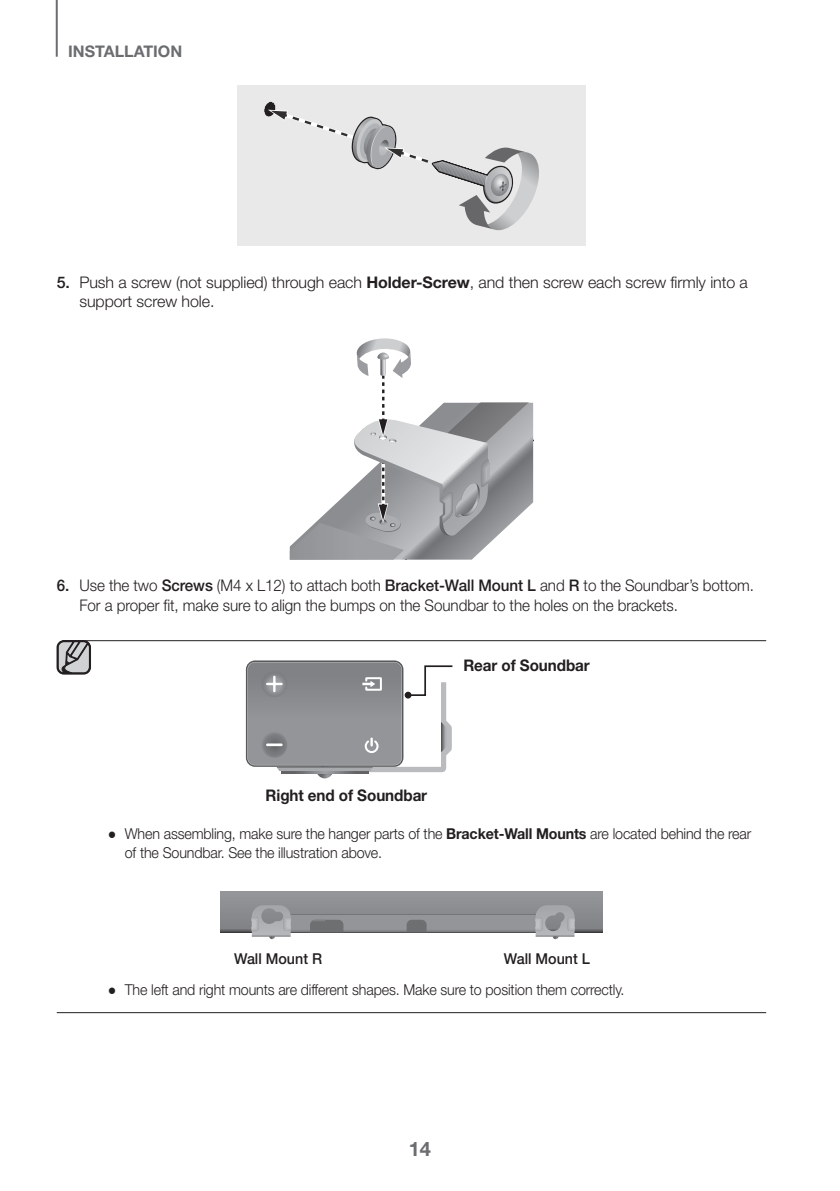
<style>
.page{position:relative;width:840px;height:1191px;background:#fff}
.page>*{position:absolute;margin:0;border:0;box-sizing:border-box;transform-origin:0 0}
.t1{font:700 20px "Helvetica Neue cp";color:#6c6d70}
.t2{font:300 16px/20px "Helvetica Neue cp";letter-spacing:-.005em;color:#231f20;scale:.95 1}
.t3{font:300 16px/19.2px "Helvetica Neue cp";letter-spacing:-.005em;color:#231f20}
.t4{font:700 16px "Helvetica Neue cp";letter-spacing:-.005em;color:#231f20;scale:.95 1}
.t5{font:700 16px "Helvetica Neue cp";color:#6c6d70}
.t6{font:300 15px/19px "Helvetica Neue cp";letter-spacing:-.01em;color:#231f20;scale:.95 1}
.t7{font:500 15px "Helvetica Neue cp";color:#231f20;scale:.95 1}
.s1{font-weight:500}
.s2{font-weight:700}
.s3{font-family:"Arial";font-weight:400}
</style>
<div class="page">
<hr style="left:56px;top:0;width:2px;height:57px;background:#6c6d70">
<hr style="left:62px;top:640px;width:703px;height:1px;background:#231f20">
<hr style="left:57px;top:1012px;width:708px;height:1px;background:#231f20">
<div style="left:237px;top:85px;width:348px;height:161px;background:#e9e9e9"></div>
<svg style="left:264px;top:102px;width:275px;height:129px"></svg>
<svg style="left:289px;top:338px;width:244px;height:221px"></svg>
<svg style="left:56px;top:640px;width:35px;height:35px"></svg>
<svg style="left:246px;top:660px;width:207px;height:118px"></svg>
<svg style="left:404px;top:691px;width:7px;height:7px"></svg>
<div style="left:221px;top:892px;width:380px;height:40px;background:linear-gradient(to bottom,#97999c,#7a7c7f)"></div>
<svg style="left:252px;top:905px;width:322px;height:34px;background:#9fa1a3"></svg>
<p class="t5" style="left:68px;top:42px;width:116px">INSTALLATION</p>
<p class="t3" style="left:79px;top:272px;width:669px;text-indent:-23px"><span class="s1">5.</span> Push a screw (not supplied) through each <span class="s2">Holder-Screw</span>, and then screw each screw firmly into a support screw hole.</p>
<p class="t2" style="left:79px;top:575px;width:711px;text-indent:-23px"><span class="s1">6.</span> Use the two <span class="s1">Screws</span> (M4 x L12) to attach both <span class="s1">Bracket-Wall Mount L</span> and <span class="s1">R</span> to the Soundbar’s bottom.<br>For a proper fit, make sure to align the bumps on the Soundbar to the holes on the brackets.</p>
<p class="t4" style="left:463px;top:656px;width:135px">Rear of Soundbar</p>
<p class="t4" style="left:265px;top:786px;width:171px">Right end of Soundbar</p>
<p class="t6" style="left:125px;top:824px;width:660px;text-indent:-17px"><span class="s3">●</span> When assembling, make sure the hanger parts of the <span class="s2">Bracket-Wall Mounts</span> are located behind the rear of the Soundbar. See the illustration above.</p>
<p class="t7" style="left:234px;top:950px;width:94px">Wall Mount R</p>
<p class="t7" style="left:503px;top:950px;width:92px">Wall Mount L</p>
<p class="t6" style="left:108px;top:980px;width:545px"><span class="s3">●</span> The left and right mounts are different shapes. Make sure to position them correctly.</p>
<h1 class="t1" style="left:408px;top:1137px;width:24px">14</h1>
</div>
